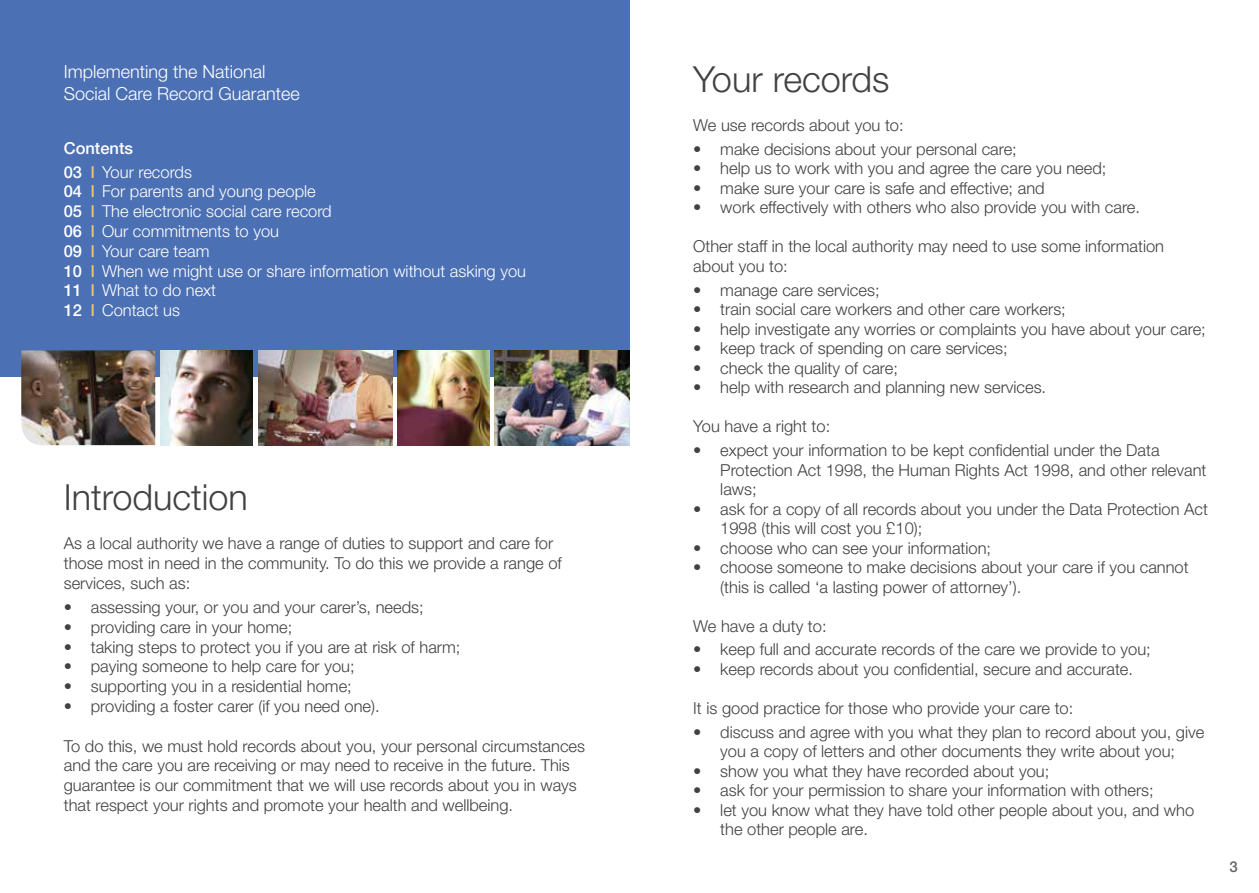
<style>
.page{position:relative;width:1259px;height:893px;background:#fff}
.page>*{position:absolute;margin:0;border:0;box-sizing:border-box;transform-origin:0 0}
.t1{font:300 36px "Helvetica Neue";color:#414042}
.t2{font:300 18px/21.6px "Helvetica Neue";color:#fff}
.t3{font:300 16.5px/19.5px "Helvetica Neue";color:#414042}
.t4{font:300 16.5px/19.8px "Helvetica Neue";color:#fff}
.t5{font:500 15px "Helvetica Neue";color:#636466}
.s1{font-weight:500}
.s2{font-weight:500;color:#f1c76a}
</style>
<div class="page">
<div style="left:0;top:0;width:629px;height:377px;background:#4c70b4"></div>
<img style="left:161px;top:350px;width:92px;height:95px">
<img style="left:258px;top:350px;width:134px;height:95px">
<img style="left:397px;top:350px;width:92px;height:95px">
<img style="left:495px;top:350px;width:134px;height:95px">
<img style="left:21px;top:350px;width:134px;height:95px">
<p class="t2" style="left:64px;top:60px;width:237px">Implementing the National<br>Social Care Record Guarantee</p>
<h1 class="t1" style="left:693px;top:57px;width:198px">Your records</h1>
<p class="t3" style="left:693px;top:115px;width:212px">We use records about you to:</p>
<p class="t3" style="left:693px;top:139px;width:325px">• make decisions about your personal care;</p>
<p class="t3" style="left:693px;top:158px;width:415px">• help us to work with you and agree the care you need;</p>
<p class="t3" style="left:693px;top:178px;width:353px">• make sure your care is safe and effective; and</p>
<p class="t3" style="left:693px;top:197px;width:448px">• work effectively with others who also provide you with care.</p>
<p class="t3" style="left:693px;top:236px;width:472px">Other staff in the local authority may need to use some information about you to:</p>
<p class="t3" style="left:693px;top:280px;width:188px">• manage care services;</p>
<p class="t3" style="left:693px;top:299px;width:374px">• train social care workers and other care workers;</p>
<p class="t3" style="left:693px;top:319px;width:514px">• help investigate any worries or complaints you have about your care;</p>
<p class="t3" style="left:693px;top:338px;width:316px">• keep track of spending on care services;</p>
<p class="t3" style="left:693px;top:358px;width:206px">• check the quality of care;</p>
<p class="t3" style="left:693px;top:377px;width:354px">• help with research and planning new services.</p>
<p class="t3" style="left:693px;top:416px;width:138px">You have a right to:</p>
<p class="t3" style="left:720px;top:440px;width:488px;text-indent:-27px">• expect your information to be kept confidential under the Data<br>Protection Act 1998, the Human Rights Act 1998, and other relevant laws;</p>
<p class="t3" style="left:720px;top:499px;width:489px;text-indent:-27px">• ask for a copy of all records about you under the Data Protection Act<br>1998 (this will cost you £10);</p>
<p class="t3" style="left:693px;top:538px;width:299px">• choose who can see your information;</p>
<p class="t3" style="left:720px;top:557px;width:470px;text-indent:-27px">• choose someone to make decisions about your care if you cannot (this is called ‘a lasting power of attorney’).</p>
<p class="t3" style="left:693px;top:616px;width:135px">We have a duty to:</p>
<p class="t3" style="left:693px;top:639px;width:459px">• keep full and accurate records of the care we provide to you;</p>
<p class="t3" style="left:693px;top:659px;width:441px">• keep records about you confidential, secure and accurate.</p>
<p class="t3" style="left:693px;top:698px;width:381px">It is good practice for those who provide your care to:</p>
<p class="t3" style="left:693px;top:722px;width:512px;text-align:center">• discuss and agree with you what they plan to record about you, give you a copy of letters and other documents they write about you;</p>
<p class="t3" style="left:693px;top:761px;width:357px">• show you what they have recorded about you;</p>
<p class="t3" style="left:693px;top:780px;width:462px">• ask for your permission to share your information with others;</p>
<p class="t3" style="left:720px;top:800px;width:475px;text-indent:-27px">• let you know what they have told other people about you, and who the other people are.</p>
<p class="t4" style="left:64px;top:135px;width:130px;line-height:24px"><span class="s1">Contents<br>03</span> <span class="s2">l</span> Your records</p>
<p class="t4" style="left:64px;top:181px;width:464px"><span class="s1">04</span> <span class="s2">l</span> For parents and young people<br><span class="s1">05</span> <span class="s2">l</span> The electronic social care record<br><span class="s1">06</span> <span class="s2">l</span> Our commitments to you<br><span class="s1">09</span> <span class="s2">l</span> Your care team<br><span class="s1">10</span> <span class="s2">l</span> When we might use or share information without asking you<br><span class="s1">11</span> <span class="s2">l</span> What to do next<br><span class="s1">12</span> <span class="s2">l</span> Contact us</p>
<h1 class="t1" style="left:64px;top:475px;width:186px">Introduction</h1>
<p class="t3" style="left:64px;top:533px;width:499px">As a local authority we have a range of duties to support and care for those most in need in the community. To do this we provide a range of services, such as:</p>
<p class="t3" style="left:64px;top:597px;width:361px">• assessing your, or you and your carer’s, needs;</p>
<p class="t3" style="left:64px;top:617px;width:230px">• providing care in your home;</p>
<p class="t3" style="left:64px;top:636px;width:398px">• taking steps to protect you if you are at risk of harm;</p>
<p class="t3" style="left:64px;top:656px;width:292px">• paying someone to help care for you;</p>
<p class="t3" style="left:64px;top:676px;width:289px">• supporting you in a residential home;</p>
<p class="t3" style="left:64px;top:696px;width:317px">• providing a foster carer (if you need one).</p>
<p class="t3" style="left:64px;top:735px;width:523px">To do this, we must hold records about you, your personal circumstances and the care you are receiving or may need to receive in the future. This guarantee is our commitment that we will use records about you in ways that respect your rights and promote your health and wellbeing.</p>
<p class="t5" style="left:1229px;top:857px;width:10px">3</p>
</div>
